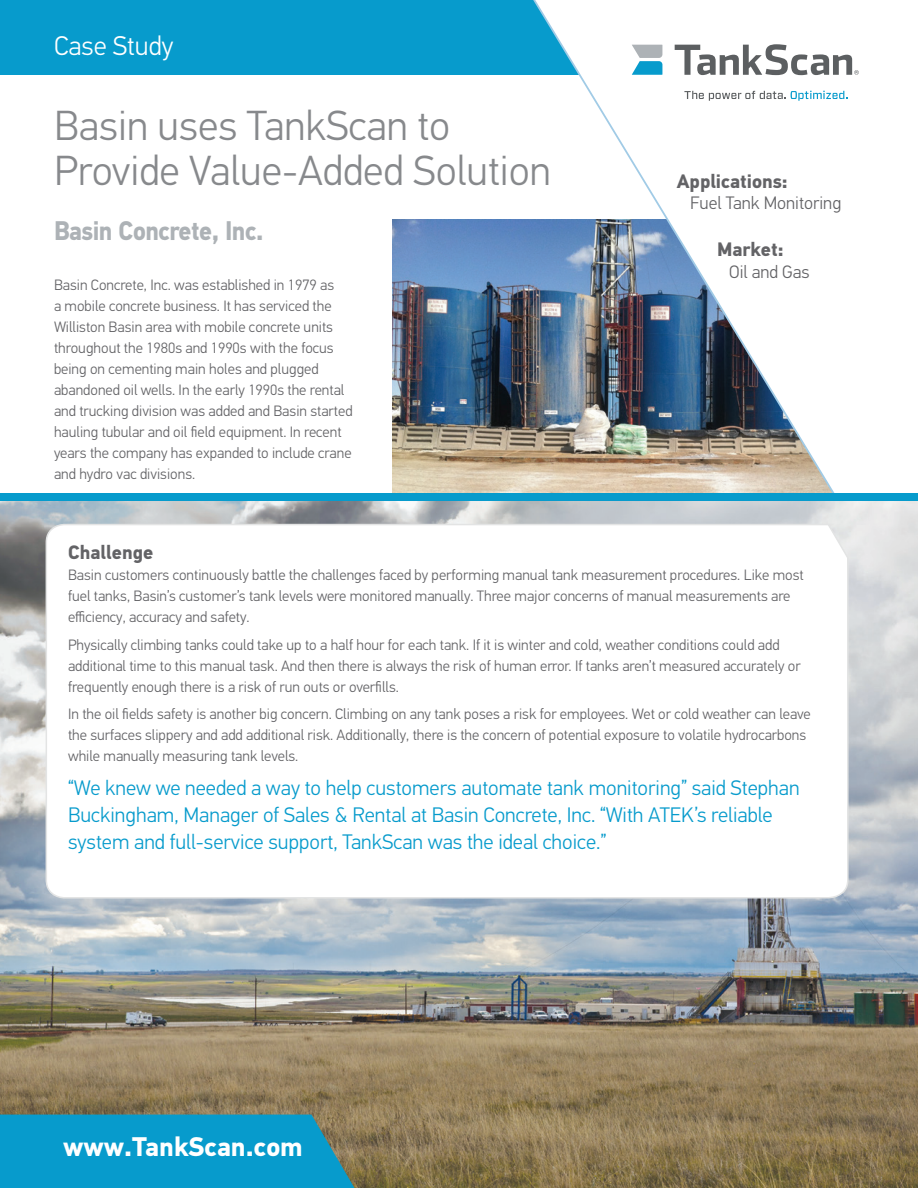
<style>
.page{position:relative;width:918px;height:1188px;background:#fff}
.page>*{position:absolute;margin:0;border:0;box-sizing:border-box;transform-origin:0 0}
.headline{font:300 42px "PF Din Text Pro";color:#87898c}
.t1{font:700 27px "PF Din Text Pro";letter-spacing:-.02em;color:#adb2b6;scale:.92 1}
.t2{font:700 27px "PF Din Text Pro";color:#fff}
.t3{font:300 27px "PF Din Text Pro";color:#fff}
.quote{font:300 21px/27px "PF Din Text Pro";color:#079bcc}
.subhead{font:700 19.5px "PF Din Text Pro";color:#636366}
.t4{font:300 18px "PF Din Text Pro";color:#636366}
.feature_benefits_bul{font:300 15px/21px "PF Din Text Pro";color:#636366}
.cs_body_copy{font:300 15px/21px "PF Din Text Pro";color:#636366}
</style>
<div class="page">
<img style="left:392px;top:220px;width:120px;height:274px">
<div style="left:0;top:0;width:918px;height:75px;background:#079bcc"></div>
<img style="left:512px;top:0;width:406px;height:494px">
<svg style="left:684px;top:91px;width:163px;height:10px"></svg>
<svg style="left:675px;top:44px;width:184px;height:31px;background:#bfc0c1"></svg>
<svg style="left:632px;top:45px;width:30px;height:30px"></svg>
<img style="left:0;top:501px;width:918px;height:687px">
<div style="left:0;top:494px;width:918px;height:7px;background:#079bcc"></div>
<svg style="left:45px;top:523px;width:805px;height:376px"></svg>
<svg style="left:0;top:1115px;width:369px;height:73px;background:#1397c0"></svg>
<h2 class="t3" style="left:54px;top:30px;width:121px">Case Study</h2>
<p class="headline" style="left:54px;top:102px;width:398px">Basin uses TankScan to</p>
<p class="headline" style="left:54px;top:147px;width:498px">Provide Value-Added Solution</p>
<p class="t1" style="left:54px;top:215px;width:229px">Basin Concrete, Inc.</p>
<p class="cs_body_copy" style="left:54px;top:274px;width:300px">Basin Concrete, Inc. was established in 1979 as<br>a mobile concrete business. It has serviced the Williston Basin area with mobile concrete units throughout the 1980s and 1990s with the focus being on cementing main holes and plugged abandoned oil wells. In the early 1990s the rental and trucking division was added and Basin started hauling tubular and oil field equipment. In recent years the company has expanded to include crane and hydro vac divisions.</p>
<p class="subhead" style="left:677px;top:169px;width:113px">Applications:</p>
<p class="t4" style="left:690px;top:193px;width:153px">Fuel Tank Monitoring</p>
<p class="subhead" style="left:717px;top:237px;width:68px">Market:</p>
<p class="t4" style="left:729px;top:261px;width:82px">Oil and Gas</p>
<p class="subhead" style="left:68px;top:540px;width:87px">Challenge</p>
<p class="feature_benefits_bul" style="left:68px;top:565px;width:737px">Basin customers continuously battle the challenges faced by performing manual tank measurement procedures. Like most fuel tanks, Basin’s customer’s tank levels were monitored manually. Three major concerns of manual measurements are efficiency, accuracy and safety.</p>
<p class="feature_benefits_bul" style="left:68px;top:634px;width:734px">Physically climbing tanks could take up to a half hour for each tank. If it is winter and cold, weather conditions could add additional time to this manual task. And then there is always the risk of human error. If tanks aren’t measured accurately or frequently enough there is a risk of run outs or overfills.</p>
<p class="feature_benefits_bul" style="left:68px;top:704px;width:744px">In the oil fields safety is another big concern. Climbing on any tank poses a risk for employees. Wet or cold weather can leave the surfaces slippery and add additional risk. Additionally, there is the concern of potential exposure to volatile hydrocarbons while manually measuring tank levels.</p>
<p class="quote" style="left:68px;top:775px;width:733px">“We knew we needed a way to help customers automate tank monitoring” said Stephan<br>Buckingham, Manager of Sales &amp; Rental at Basin Concrete, Inc. “With ATEK’s reliable system and full-service support, TankScan was the ideal choice.”</p>
<p class="t2" style="left:63px;top:1131px;width:241px">www.TankScan.com</p>
</div>
